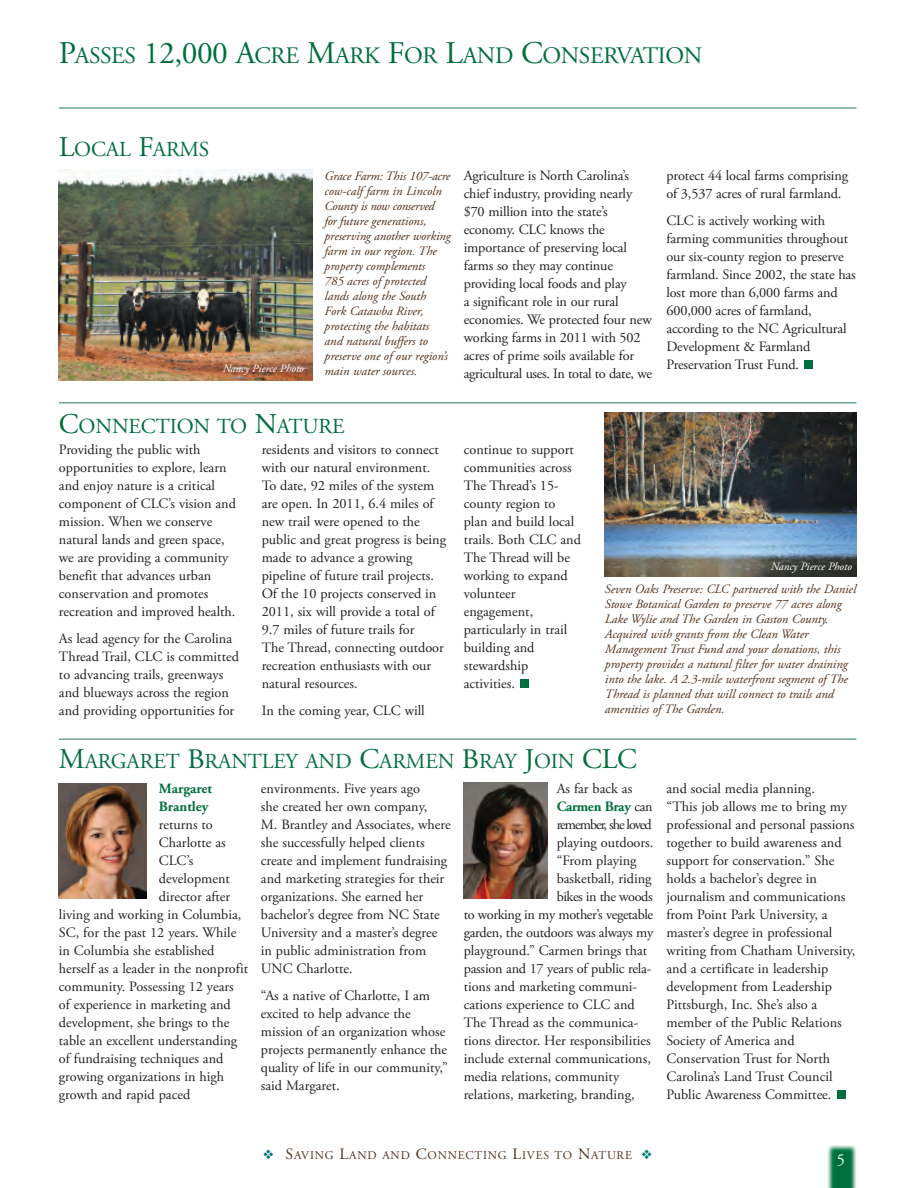
<style>
.page{position:relative;width:918px;height:1188px;background:#fff}
.page>*{position:absolute;margin:0;border:0;box-sizing:border-box;transform-origin:0 0}
.t1{font:23.7px "Adobe Garamond Pro";letter-spacing:-.02em;color:#006f3c}
.t2{font:21.3px "Adobe Garamond Pro";letter-spacing:-.005em;color:#006f3c}
.t3{font:16.5px "Adobe Garamond Pro";color:#fff}
.t4{font:14.25px/18px "Adobe Garamond Pro";color:#231f20}
.t5{font:14.25px "Adobe Garamond Pro";letter-spacing:-.025em;color:#231f20}
.t6{font:700 14.25px/18px "Adobe Garamond Pro";letter-spacing:-.005em;color:#006f3c}
.t7{font:14.25px "Adobe Garamond Pro";letter-spacing:-.02em;color:#231f20}
.t8{font:14.25px "Adobe Garamond Pro";letter-spacing:-.07em;color:#231f20}
.t9{font:14.25px "Adobe Garamond Pro";letter-spacing:-.03em;color:#231f20}
.t10{font:italic 12.75px/15px "Adobe Garamond Pro";color:#532f18}
.t11{font:11.85px "Adobe Garamond Pro";letter-spacing:.065em;color:#532f18}
.t12{font:italic 11.25px "Adobe Garamond Pro";color:#fff}
.s1{font-size:31.5px}
.s2{font-size:28.5px}
.s3{font-weight:400;color:#231f20}
.s4{color:#007e7a}
.s5{font-size:15.75px}
</style>
<div class="page">
<svg style="left:827px;top:1146px;width:29px;height:42px"></svg>
<hr style="left:59px;top:107px;width:797px;height:2px;background:#67a788">
<hr style="left:59px;top:402px;width:797px;height:2px;background:#67a788">
<hr style="left:59px;top:738px;width:797px;height:2px;background:#67a788">
<div style="left:804px;top:360px;width:9px;height:9px;background:#006f3c"></div>
<div style="left:837px;top:1091px;width:9px;height:8px;background:#006f3c"></div>
<div style="left:520px;top:679px;width:9px;height:9px;background:#006f3c"></div>
<img style="left:605px;top:413px;width:251px;height:164px">
<img style="left:464px;top:783px;width:84px;height:115px">
<img style="left:59px;top:784px;width:88px;height:115px">
<img style="left:59px;top:169px;width:254px;height:212px">
<h1 class="t1" style="left:59px;top:46px;width:645px"><span class="s1">P</span>ASSES <span class="s1">12,000 A</span>CRE <span class="s1">M</span>ARK <span class="s1">F</span>OR <span class="s1">L</span>AND <span class="s1">C</span>ONSERVATION</h1>
<h2 class="t2" style="left:59px;top:140px;width:152px"><span class="s2">L</span>OCAL <span class="s2">F</span>ARMS</h2>
<p class="t12" style="left:223px;top:364px;width:83px">Nancy Pierce Photo</p>
<p class="t10" style="left:325px;top:169px;width:128px">Grace Farm: This 107-acre cow-calf farm in Lincoln<br>County is now conserved<br>for future generations, preserving another working farm in our region. The property complements<br>785 acres of protected lands along the South<br>Fork Catawba River, protecting the habitats<br>and natural buffers to preserve one of our region’s main water sources.</p>
<p class="t4" style="left:464px;top:168px;width:190px">Agriculture is North Carolina’s chief industry, providing nearly $70 million into the state’s economy. CLC knows the importance of preserving local farms so they may continue providing local foods and play<br>a significant role in our rural economies. We protected four new working farms in 2011 with 502 acres of prime soils available for agricultural uses. In total to date, we</p>
<p class="t4" style="left:666px;top:168px;width:183px">protect 44 local farms comprising of 3,537 acres of rural farmland.</p>
<p class="t4" style="left:666px;top:212px;width:191px">CLC is actively working with farming communities throughout our six-county region to preserve farmland. Since 2002, the state has lost more than 6,000 farms and<br>600,000 acres of farmland, according to the NC Agricultural<br>Development &amp; Farmland<br>Preservation Trust Fund.</p>
<h2 class="t2" style="left:59px;top:418px;width:287px"><span class="s2">C</span>ONNECTION TO <span class="s2">N</span>ATURE</h2>
<p class="t4" style="left:59px;top:441px;width:178px">Providing the public with opportunities to explore, learn and enjoy nature is a critical component of CLC’s vision and mission. When we conserve natural lands and green space, we are providing a community benefit that advances urban conservation and promotes recreation and improved health.</p>
<p class="t4" style="left:59px;top:630px;width:181px">As lead agency for the Carolina<br>Thread Trail, CLC is committed to advancing trails, greenways and blueways across the region and providing opportunities for</p>
<p class="t4" style="left:262px;top:441px;width:186px">residents and visitors to connect with our natural environment.<br>To date, 92 miles of the system are open. In 2011, 6.4 miles of new trail were opened to the public and great progress is being made to advance a growing pipeline of future trail projects.<br>Of the 10 projects conserved in<br>2011, six will provide a total of<br>9.7 miles of future trails for<br>The Thread, connecting outdoor recreation enthusiasts with our natural resources.</p>
<p class="t4" style="left:262px;top:702px;width:165px">In the coming year, CLC will</p>
<p class="t4" style="left:464px;top:441px;width:119px">continue to support communities across<br>The Thread’s 15- county region to plan and build local trails. Both CLC and<br>The Thread will be working to expand volunteer engagement, particularly in trail building and stewardship activities.</p>
<p class="t12" style="left:771px;top:562px;width:83px">Nancy Pierce Photo</p>
<p class="t10" style="left:605px;top:583px;width:253px">Seven Oaks Preserve: CLC partnered with the Daniel Stowe Botanical Garden to preserve 77 acres along Lake Wylie and The Garden in Gaston County.<br>Acquired with grants from the Clean Water Management Trust Fund and your donations, this property provides a natural filter for water draining into the lake. A 2.3-mile waterfront segment of The Thread is planned that will connect to trails and amenities of The Garden.</p>
<h2 class="t2" style="left:59px;top:753px;width:580px"><span class="s2">M</span>ARGARET <span class="s2">B</span>RANTLEY AND <span class="s2">C</span>ARMEN <span class="s2">B</span>RAY <span class="s2">J</span>OIN <span class="s2">CLC</span></h2>
<p class="t6" style="left:159px;top:781px;width:55px">Margaret<br>Brantley</p>
<p class="t4" style="left:159px;top:817px;width:55px">returns to</p>
<p class="t4" style="left:159px;top:835px;width:68px">Charlotte as</p>
<p class="t4" style="left:159px;top:853px;width:36px">CLC’s</p>
<p class="t4" style="left:159px;top:871px;width:72px">development</p>
<p class="t4" style="left:159px;top:889px;width:73px">director after</p>
<p class="t4" style="left:59px;top:907px;width:184px">living and working in Columbia,</p>
<p class="t4" style="left:59px;top:925px;width:179px">SC, for the past 12 years. While</p>
<p class="t4" style="left:59px;top:943px;width:157px">in Columbia she established</p>
<p class="t4" style="left:59px;top:961px;width:191px">herself as a leader in the nonprofit</p>
<p class="t4" style="left:59px;top:979px;width:176px">community. Possessing 12 years</p>
<p class="t4" style="left:59px;top:997px;width:173px">of experience in marketing and</p>
<p class="t4" style="left:59px;top:1015px;width:172px">development, she brings to the</p>
<p class="t4" style="left:59px;top:1033px;width:180px">table an excellent understanding</p>
<p class="t4" style="left:59px;top:1051px;width:166px">of fundraising techniques and</p>
<p class="t4" style="left:59px;top:1069px;width:167px">growing organizations in high</p>
<p class="t4" style="left:59px;top:1087px;width:133px">growth and rapid paced</p>
<p class="t4" style="left:261px;top:781px;width:191px">environments. Five years ago<br>she created her own company,<br>M. Brantley and Associates, where she successfully helped clients create and implement fundraising and marketing strategies for their organizations. She earned her bachelor’s degree from NC State<br>University and a master’s degree in public administration from<br>UNC Charlotte.</p>
<p class="t4" style="left:261px;top:988px;width:189px">“As a native of Charlotte, I am excited to help advance the mission of an organization whose projects permanently enhance the quality of life in our community,” said Margaret.</p>
<p class="t4" style="left:557px;top:781px;width:77px">As far back as</p>
<p class="t6" style="left:557px;top:799px;width:98px">Carmen Bray <span class="s3">can</span></p>
<p class="t8" style="left:557px;top:819px;width:97px">remember, she loved</p>
<p class="t4" style="left:557px;top:835px;width:98px">playing outdoors.</p>
<p class="t4" style="left:557px;top:853px;width:81px">“From playing</p>
<p class="t4" style="left:557px;top:871px;width:96px">basketball, riding</p>
<p class="t9" style="left:557px;top:891px;width:97px">bikes in the woods</p>
<p class="t5" style="left:464px;top:909px;width:191px">to working in my mother’s vegetable</p>
<p class="t7" style="left:464px;top:927px;width:191px">garden, the outdoors was always my</p>
<p class="t4" style="left:464px;top:943px;width:185px">playground.” Carmen brings that</p>
<p class="t4" style="left:464px;top:961px;width:189px">passion and 17 years of public rela-</p>
<p class="t4" style="left:464px;top:979px;width:175px">tions and marketing communi-</p>
<p class="t4" style="left:464px;top:997px;width:173px">cations experience to CLC and</p>
<p class="t4" style="left:464px;top:1015px;width:176px">The Thread as the communica-</p>
<p class="t4" style="left:464px;top:1033px;width:188px">tions director. Her responsibilities</p>
<p class="t4" style="left:464px;top:1051px;width:189px">include external communications,</p>
<p class="t4" style="left:464px;top:1069px;width:157px">media relations, community</p>
<p class="t4" style="left:464px;top:1087px;width:172px">relations, marketing, branding,</p>
<p class="t4" style="left:666px;top:781px;width:190px">and social media planning.<br>“This job allows me to bring my professional and personal passions together to build awareness and support for conservation.” She holds a bachelor’s degree in journalism and communications from Point Park University, a master’s degree in professional writing from Chatham University, and a certificate in leadership development from Leadership<br>Pittsburgh, Inc. She’s also a member of the Public Relations<br>Society of America and<br>Conservation Trust for North<br>Carolina’s Land Trust Council<br>Public Awareness Committee.</p>
<p class="t11" style="left:263px;top:1150px;width:390px"><span class="s4">❖</span> <span class="s5">S</span>AVING <span class="s5">L</span>AND AND <span class="s5">C</span>ONNECTING <span class="s5">L</span>IVES TO <span class="s5">N</span>ATURE <span class="s4">❖</span></p>
<p class="t3" style="left:837px;top:1153px;width:10px">5</p>
</div>
